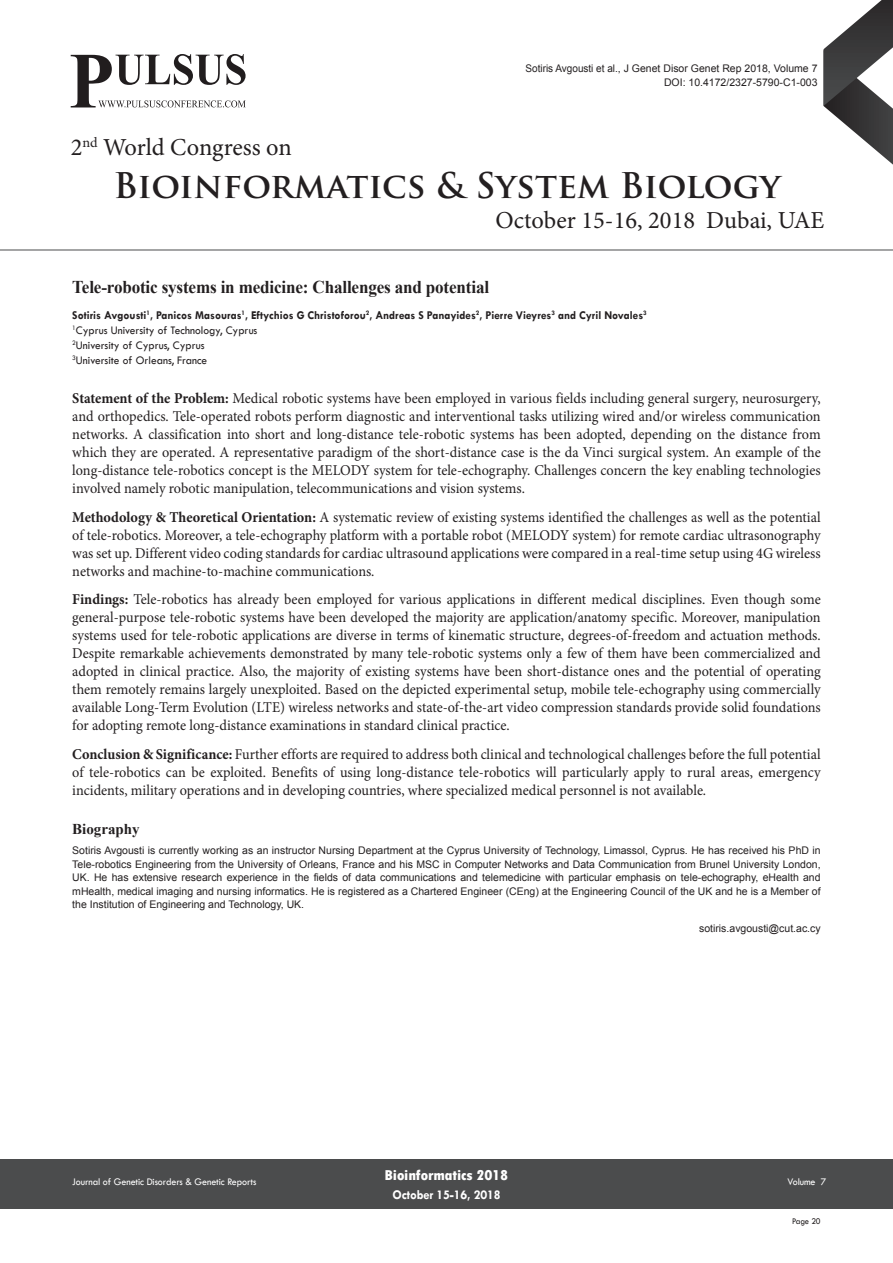
<style>
.page{position:relative;width:893px;height:1263px;background:#fff}
.page>*{position:absolute;margin:0;border:0;box-sizing:border-box;transform-origin:0 0}
.t1{font:700 34.5px "Trajan Pro";color:#231f20}
.t2{font:24.45px "Minion Pro";color:#231f20}
.t3{font:700 18px "Times New Roman";letter-spacing:-.01em;color:#231f20;scale:.95 1}
.Abstract{font:15px/18px "Minion Pro";color:#231f20;text-align:justify;scale:.95 1}
.t4{font:800 condensed 15px "Tw Cen";letter-spacing:-.01em;color:#fff;scale:1.1 1}
.Bio_Heading{font:700 15px "Times New Roman";color:#231f20}
.t5{font:700 13.5px "Tw Cen";letter-spacing:-.01em;color:#fff;scale:.95 1}
.Name{font:700 12px "Tw Cen";color:#231f20;scale:.95 1}
.Affiliation{font:12px "Tw Cen";color:#231f20;scale:.95 1}
.Biography{font:10.5px/13.5px "Arial";color:#231f20;text-align:justify}
.Biography-2{font:10.5px "Arial";color:#231f20;scale:.95 1}
.t6{font:10.5px "Tw Cen";letter-spacing:-.01em;color:#fff;scale:.95 1}
.t7{font:9px "Tw Cen";letter-spacing:-.02em;color:#231f20;scale:.95 1}
.s1{font-weight:700}
</style>
<div class="page">
<svg style="left:824px;top:0;width:69px;height:165px"></svg>
<div style="left:0;top:1159px;width:892px;height:49px;background:#4b4c4d"></div>
<hr style="left:0;top:250px;width:893px;height:1px;background:#4b4c4d">
<svg style="left:71px;top:54px;width:175px;height:53px"></svg>
<p class="Biography-2" style="left:525px;top:61px;width:309px">Sotiris Avgousti et al., J Genet Disor Genet Rep 2018, Volume 7</p>
<p class="Biography" style="left:664px;top:76px;width:155px">DOI: 10.4172/2327-5790-C1-003</p>
<h2 class="t2" style="left:71px;top:131px;width:223px">2<sup>nd</sup> World Congress on</h2>
<h1 class="t1" style="left:114px;top:164px;width:668px">Bioinformatics &amp; System Biology</h1>
<h2 class="t2" style="left:495px;top:203px;width:331px">October 15-16, 2018 Dubai, UAE</h2>
<p class="t3" style="left:72px;top:275px;width:440px">Tele-robotic systems in medicine: Challenges and potential</p>
<p class="Name" style="left:72px;top:308px;width:606px">Sotiris Avgousti<sup>1</sup>, Panicos Masouras<sup>1</sup>, Eftychios G Christoforou<sup>2</sup>, Andreas S Panayides<sup>2</sup>, Pierre Vieyres<sup>3</sup> and Cyril Novales<sup>3</sup></p>
<p class="Affiliation" style="left:72px;top:323px;width:196px"><sup>1</sup>Cyprus University of Technology, Cyprus</p>
<p class="Affiliation" style="left:72px;top:338px;width:141px"><sup>2</sup>University of Cyprus, Cyprus</p>
<p class="Affiliation" style="left:72px;top:353px;width:144px"><sup>3</sup>Universite of Orleans, France</p>
<p class="Abstract" style="left:72px;top:389px;width:789px"><span class="s1">Statement of the Problem:</span> Medical robotic systems have been employed in various fields including general surgery, neurosurgery, and orthopedics. Tele-operated robots perform diagnostic and interventional tasks utilizing wired and/or wireless communication networks. A classification into short and long-distance tele-robotic systems has been adopted, depending on the distance from which they are operated. A representative paradigm of the short-distance case is the da Vinci surgical system. An example of the long-distance tele-robotics concept is the MELODY system for tele-echography. Challenges concern the key enabling technologies involved namely robotic manipulation, telecommunications and vision systems.</p>
<p class="Abstract" style="left:72px;top:508px;width:789px"><span class="s1">Methodology &amp; Theoretical Orientation:</span> A systematic review of existing systems identified the challenges as well as the potential of tele-robotics. Moreover, a tele-echography platform with a portable robot (MELODY system) for remote cardiac ultrasonography was set up. Different video coding standards for cardiac ultrasound applications were compared in a real-time setup using 4G wireless networks and machine-to-machine communications.</p>
<p class="Abstract" style="left:72px;top:590px;width:789px"><span class="s1">Findings:</span> Tele-robotics has already been employed for various applications in different medical disciplines. Even though some general-purpose tele-robotic systems have been developed the majority are application/anatomy specific. Moreover, manipulation systems used for tele-robotic applications are diverse in terms of kinematic structure, degrees-of-freedom and actuation methods.<br>Despite remarkable achievements demonstrated by many tele-robotic systems only a few of them have been commercialized and adopted in clinical practice. Also, the majority of existing systems have been short-distance ones and the potential of operating them remotely remains largely unexploited. Based on the depicted experimental setup, mobile tele-echography using commercially available Long-Term Evolution (LTE) wireless networks and state-of-the-art video compression standards provide solid foundations for adopting remote long-distance examinations in standard clinical practice.</p>
<p class="Abstract" style="left:72px;top:745px;width:789px"><span class="s1">Conclusion &amp; Significance:</span> Further efforts are required to address both clinical and technological challenges before the full potential of tele-robotics can be exploited. Benefits of using long-distance tele-robotics will particularly apply to rural areas, emergency incidents, military operations and in developing countries, where specialized medical personnel is not available.</p>
<p class="Bio_Heading" style="left:72px;top:819px;width:69px">Biography</p>
<p class="Biography" style="left:72px;top:844px;width:750px">Sotiris Avgousti is currently working as an instructor Nursing Department at the Cyprus University of Technology, Limassol, Cyprus. He has received his PhD in Tele-robotics Engineering from the University of Orleans, France and his MSC in Computer Networks and Data Communication from Brunel University London, UK. He has extensive research experience in the fields of data communications and telemedicine with particular emphasis on tele-echography, eHealth and mHealth, medical imaging and nursing informatics. He is registered as a Chartered Engineer (CEng) at the Engineering Council of the UK and he is a Member of the Institution of Engineering and Technology, UK.</p>
<p class="Biography" style="left:699px;top:922px;width:123px">sotiris.avgousti@cut.ac.cy</p>
<p class="t4" style="left:385px;top:1166px;width:114px">Bioinformatics 2018</p>
<p class="t5" style="left:392px;top:1186px;width:115px">October 15-16, 2018</p>
<p class="t6" style="left:72px;top:1175px;width:195px">Journal of Genetic Disorders &amp; Genetic Reports</p>
<p class="t6" style="left:787px;top:1175px;width:42px">Volume 7</p>
<p class="t7" style="left:792px;top:1215px;width:32px">Page 20</p>
</div>
